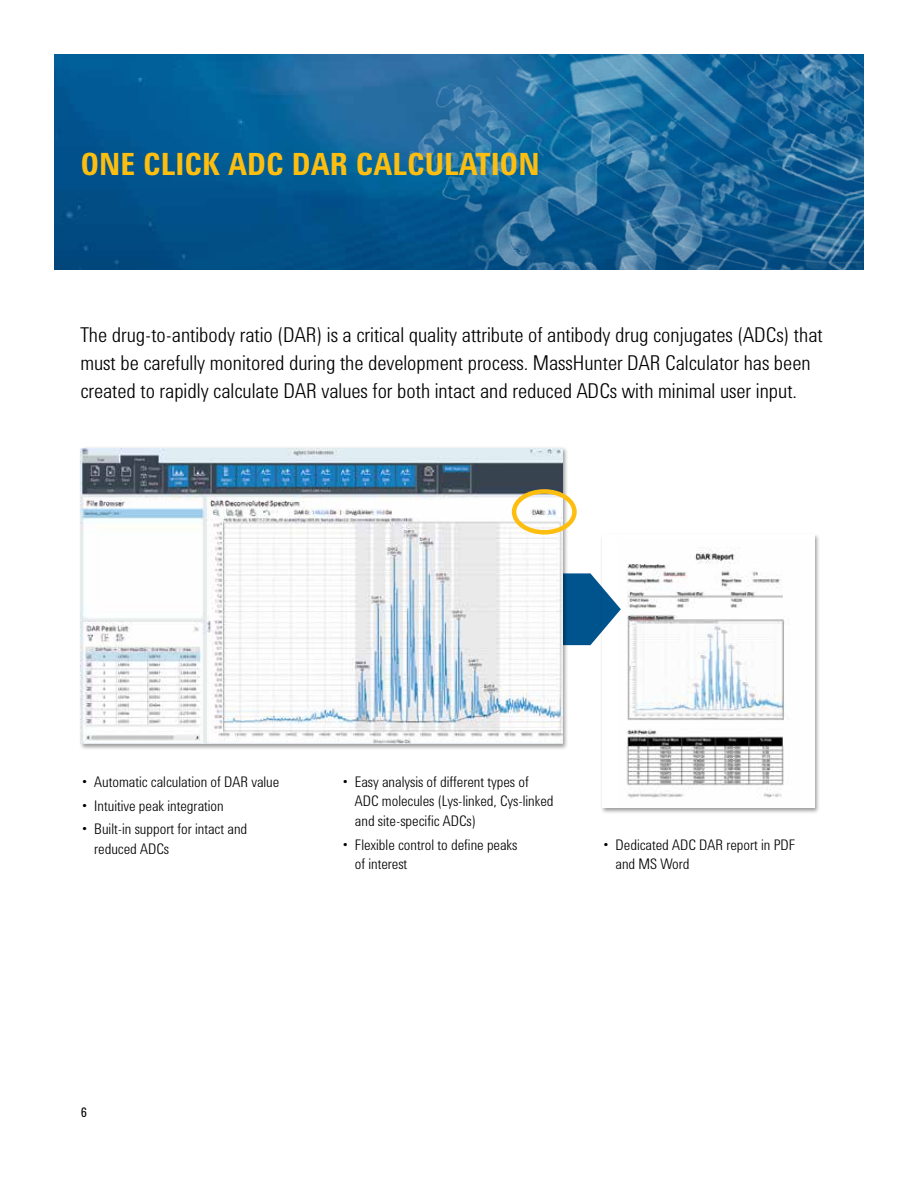
<style>
.page{position:relative;width:918px;height:1188px;background:#fff}
.page>*{position:absolute;margin:0;border:0;box-sizing:border-box;transform-origin:0 0}
.t1{font:700 31.5px "Agilent Condensed CFF";color:#febe10}
.t2{font:300 21px/28.5px "Agilent Condensed CFF";color:#000}
.t3{font:300 15px/19.5px "Agilent Condensed CFF";color:#000}
.t4{font:13.5px "Agilent Condensed CFF";color:#000}
</style>
<div class="page">
<img style="left:54px;top:54px;width:305px;height:216px">
<img style="left:359px;top:54px;width:505px;height:216px">
<div style="left:600px;top:533px;width:221px;height:281px;background:#000;opacity:.4"></div>
<div style="left:602px;top:535px;width:212px;height:273px;background:#fff"></div>
<img style="left:626px;top:548px;width:159px;height:250px">
<svg style="left:568px;top:573px;width:53px;height:72px"></svg>
<div style="left:79px;top:446px;width:489px;height:304px;background:#000;opacity:.4"></div>
<img style="left:81px;top:448px;width:481px;height:296px">
<div style="left:512px;top:489px;width:65px;height:46px;border:4px solid #febe10;border-radius:50%"></div>
<h1 class="t1" style="left:80px;top:141px;width:461px">ONE CLICK ADC DAR CALCULATION</h1>
<p class="t2" style="left:80px;top:318px;width:744px">The drug-to-antibody ratio (DAR) is a critical quality attribute of antibody drug conjugates (ADCs) that must be carefully monitored during the development process. MassHunter DAR Calculator has been created to rapidly calculate DAR values for both intact and reduced ADCs with minimal user input.</p>
<p class="t3" style="left:82px;top:771px;width:199px">• Automatic calculation of DAR value</p>
<p class="t3" style="left:82px;top:795px;width:143px">• Intuitive peak integration</p>
<p class="t3" style="left:94px;top:818px;width:154px;text-indent:-12px">• Built-in support for intact and reduced ADCs</p>
<p class="t3" style="left:355px;top:771px;width:200px;text-indent:-12px">• Easy analysis of different types of<br>ADC molecules (Lys-linked, Cys-linked and site-specific ADCs)</p>
<p class="t3" style="left:355px;top:834px;width:164px;text-indent:-12px">• Flexible control to define peaks of interest</p>
<p class="t3" style="left:616px;top:834px;width:181px;text-indent:-12px">• Dedicated ADC DAR report in PDF and MS Word</p>
<p class="t4" style="left:81px;top:1102px;width:8px">6</p>
</div>
